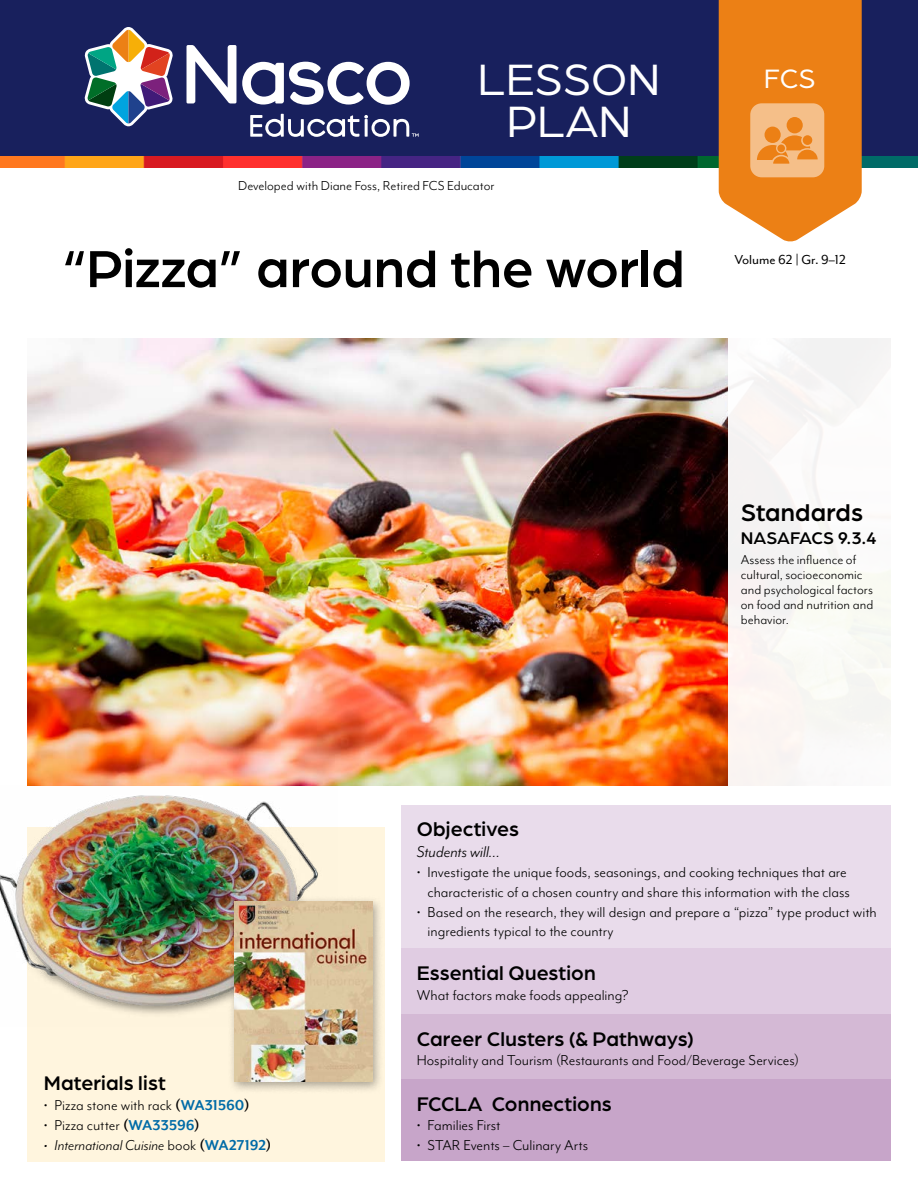
<style>
.page{position:relative;width:918px;height:1188px;background:#fff}
.page>*{position:absolute;margin:0;border:0;box-sizing:border-box;transform-origin:0 0}
.t1{font:500 55.5px "Arboria";color:#000}
.t2{font:46.8px/42.8px "Arboria";color:#fff;text-align:center}
.t3{font:28.35px "Arboria";color:#fff}
.t4{font:500 25.5px "Arboria";letter-spacing:.01em;color:#000}
.t5{font:500 21px "Arboria";letter-spacing:.005em;color:#000}
.t6{font:500 18px "Arboria";color:#000}
.t7{font:italic 18px "Mr Eaves Mod OT";color:#000}
.t8{font:16.5px/19.8px "Mr Eaves Mod OT";color:#000;text-align:right}
.t9{font:italic 16.5px "Mr Eaves Mod OT";letter-spacing:.005em;color:#000}
.t10{font:15px/15px "Mr Eaves Mod OT";color:#000}
.t11{font:15px "Mr Eaves Mod OT";color:#000}
.s1{font-weight:700}
.s2{font-weight:700;color:#006ba7}
.s3{font-style:normal}
.s4{font-weight:700;font-style:normal}
.s5{font-weight:700;font-style:normal;color:#006ba7}
</style>
<div class="page">
<div style="left:27px;top:827px;width:358px;height:335px;background:#fff5de"></div>
<img style="left:27px;top:338px;width:701px;height:447px">
<img style="left:0;top:785px;width:338px;height:229px">
<div style="left:728px;top:329px;width:165px;height:469px;background:#faf7f4"></div>
<img style="left:0;top:156px;width:918px;height:11px">
<div style="left:0;top:0;width:918px;height:156px;background:#18205d"></div>
<svg style="left:187px;top:45px;width:49px;height:58px"></svg>
<svg style="left:242px;top:62px;width:168px;height:43px"></svg>
<svg style="left:250px;top:114px;width:169px;height:23px"></svg>
<svg style="left:85px;top:27px;width:88px;height:99px"></svg>
<svg style="left:719px;top:0;width:143px;height:242px;background:#ee9236"></svg>
<div style="left:402px;top:805px;width:489px;height:143px;background:#e9dceb"></div>
<div style="left:402px;top:948px;width:489px;height:66px;background:#e0cce2"></div>
<div style="left:402px;top:1014px;width:489px;height:66px;background:#d4b9d5"></div>
<div style="left:402px;top:1080px;width:489px;height:81px;background:#c7a5c9"></div>
<div style="left:228px;top:896px;width:156px;height:198px;background:#000;opacity:.35"></div>
<img style="left:235px;top:902px;width:138px;height:179px">
<h2 class="t2" style="left:477px;top:56px;width:184px">LESSON<br>PLAN</h2>
<p class="t10" style="left:238px;top:177px;width:258px">Developed with Diane Foss, Retired FCS Educator</p>
<h3 class="t3" style="left:764px;top:60px;width:53px">FCS</h3>
<h1 class="t1" style="left:61px;top:231px;width:625px">“Pizza” around the world</h1>
<p class="t11" style="left:735px;top:251px;width:113px">Volume 62 | Gr. 9–12</p>
<h3 class="t4" style="left:741px;top:495px;width:124px">Standards</h3>
<p class="t6" style="left:741px;top:526px;width:137px">NASAFACS 9.3.4</p>
<p class="t10" style="left:741px;top:552px;width:134px">Assess the influence of cultural, socioeconomic and psychological factors on food and nutrition and behavior.</p>
<p class="t5" style="left:417px;top:814px;width:104px">Objectives</p>
<p class="t7" style="left:417px;top:842px;width:85px">Students will…</p>
<p class="t8" style="left:417px;top:862px;width:435px">• Investigate the unique foods, seasonings, and cooking techniques that are characteristic of a chosen country and share this information with the class</p>
<p class="t8" style="left:428px;top:902px;width:451px;text-align:left;text-indent:-11px">• Based on the research, they will design and prepare a “pizza” type product with ingredients typical to the country</p>
<p class="t5" style="left:44px;top:1069px;width:124px">Materials list</p>
<p class="t8" style="left:44px;top:1095px;width:207px">• Pizza stone with rack <span class="s1">(</span><span class="s2">WA31560</span><span class="s1">)</span></p>
<p class="t8" style="left:44px;top:1115px;width:158px">• Pizza cutter <span class="s1">(</span><span class="s2">WA33596</span><span class="s1">)</span></p>
<p class="t9" style="left:44px;top:1136px;width:229px">• International Cuisine <span class="s3">book</span> <span class="s4">(</span><span class="s5">WA27192</span><span class="s4">)</span></p>
<p class="t5" style="left:417px;top:959px;width:180px">Essential Question</p>
<p class="t8" style="left:417px;top:985px;width:213px">What factors make foods appealing?</p>
<p class="t5" style="left:417px;top:1024px;width:279px">Career Clusters (&amp; Pathways)</p>
<p class="t8" style="left:417px;top:1050px;width:384px">Hospitality and Tourism (Restaurants and Food/Beverage Services)</p>
<p class="t5" style="left:417px;top:1089px;width:196px">FCCLA Connections</p>
<p class="t8" style="left:417px;top:1115px;width:85px">• Families First</p>
<p class="t8" style="left:417px;top:1135px;width:173px">• STAR Events – Culinary Arts</p>
</div>
